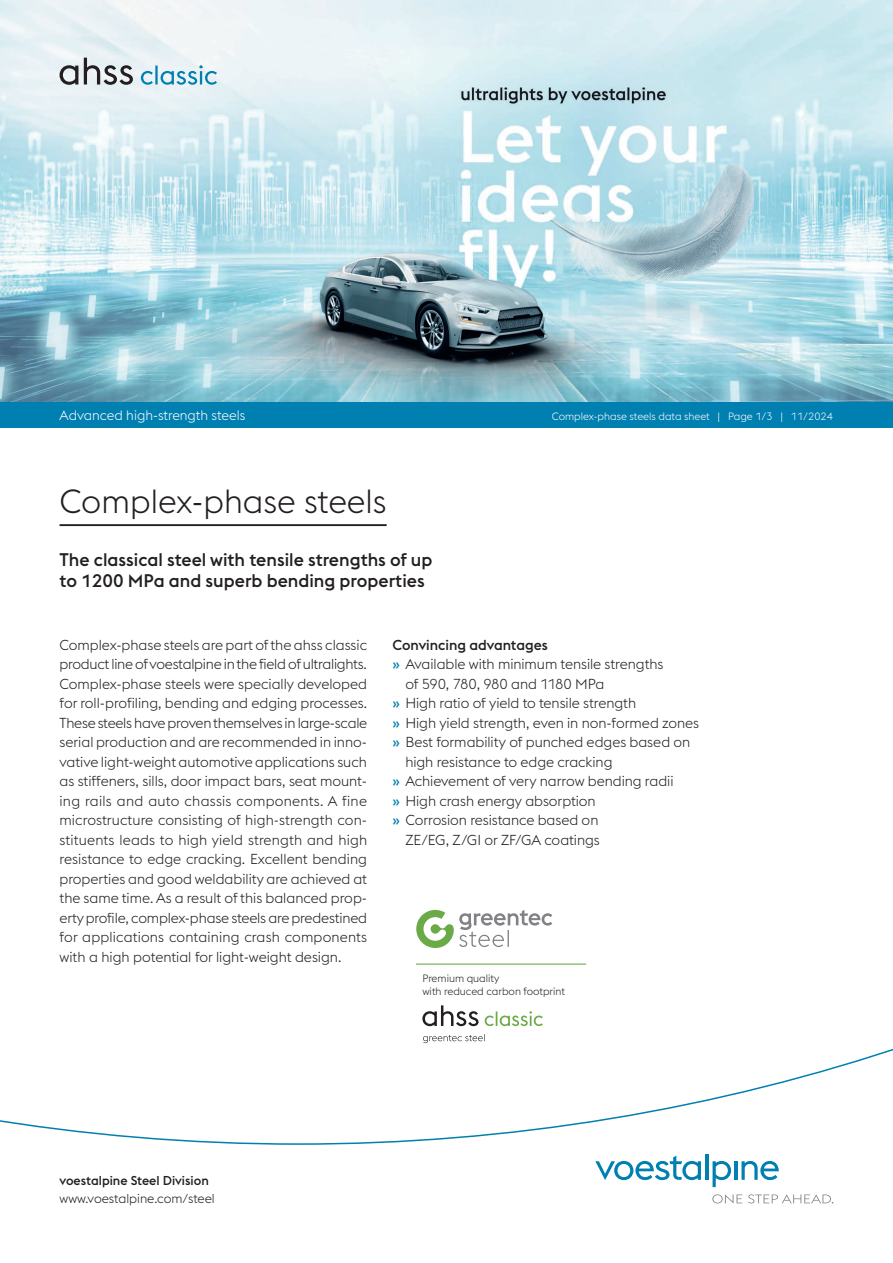
<style>
.page{position:relative;width:893px;height:1263px;background:#fff}
.page>*{position:absolute;margin:0;border:0;box-sizing:border-box;transform-origin:0 0}
.t1{font:300 33px "voestalpine";color:#231f20}
.t2{font:500 18px/21px "voestalpine";color:#231f20}
.t3{font:300 14.25px/19.5px "voestalpine";letter-spacing:-.005em;color:#231f20;text-align:justify}
.t4{font:500 14.25px "voestalpine";color:#231f20}
.t5{font:300 13.5px "voestalpine";color:#fff}
.t6{font:300 12.75px "voestalpine";color:#231f20}
.t7{font:500 12.75px "voestalpine";color:#231f20}
.t8{font:300 10.5px "voestalpine";color:#fff}
.t9{font:300 10.5px/13.5px "voestalpine";color:#231f20}
.s1{font-weight:500;color:#007fb1}
</style>
<div class="page">
<svg style="left:595px;top:1156px;width:106px;height:24px"></svg>
<hr style="left:705px;top:1154px;width:3px;height:26px;background:#007fb1">
<svg style="left:713px;top:1161px;width:18px;height:26px"></svg>
<hr style="left:734px;top:1161px;width:3px;height:19px;background:#007fb1">
<svg style="left:741px;top:1161px;width:38px;height:19px"></svg>
<svg style="left:712px;top:1194px;width:30px;height:9px"></svg>
<svg style="left:748px;top:1194px;width:85px;height:9px"></svg>
<svg style="left:416px;top:910px;width:136px;height:38px"></svg>
<hr style="left:416px;top:963px;width:170px;height:2px;background:#6baa47">
<svg style="left:485px;top:1011px;width:58px;height:15px"></svg>
<svg style="left:422px;top:1005px;width:57px;height:21px"></svg>
<svg style="left:423px;top:1034px;width:62px;height:8px"></svg>
<img style="left:0;top:0;width:893px;height:402px">
<svg style="left:0;top:1042px;width:893px;height:103px"></svg>
<hr style="left:60px;top:524px;width:327px;height:2px;background:#231f20">
<div style="left:0;top:402px;width:893px;height:25px;background:#007fb1"></div>
<svg style="left:141px;top:65px;width:76px;height:20px;background:#abd2e2"></svg>
<svg style="left:60px;top:58px;width:73px;height:27px;background:#adb2b4"></svg>
<p class="t5" style="left:60px;top:407px;width:187px">Advanced high-strength steels</p>
<p class="t8" style="left:552px;top:410px;width:283px">Complex-phase steels data sheet | Page 1/3 | 11/2024</p>
<h1 class="t1" style="left:60px;top:482px;width:329px">Complex-phase steels</h1>
<p class="t2" style="left:60px;top:549px;width:374px">The classical steel with tensile strengths of up to 1200 MPa and superb bending properties</p>
<p class="t3" style="left:60px;top:635px;width:309px">Complex-phase steels are part of the ahss classic product line of voestalpine in the field of ultralights.<br>Complex-phase steels were specially developed for roll-profiling, bending and edging processes.<br>These steels have proven themselves in large-scale serial production and are recommended in inno&shy;vative light-weight automotive applications such as stiffeners, sills, door impact bars, seat mount&shy;ing rails and auto chassis components. A fine microstructure consisting of high-strength con&shy;stituents leads to high yield strength and high resistance to edge cracking. Excellent bending properties and good weldability are achieved at the same time. As a result of this balanced prop&shy;erty profile, complex-phase steels are predestined for applications containing crash components with a high potential for light-weight design.</p>
<p class="t4" style="left:393px;top:636px;width:157px">Convincing advantages</p>
<p class="t3" style="left:393px;top:654px;width:272px"><span class="s1">»</span> Available with minimum tensile strengths</p>
<p class="t3" style="left:405px;top:674px;width:201px">of 590, 780, 980 and 1180 MPa</p>
<p class="t3" style="left:393px;top:693px;width:245px"><span class="s1">»</span> High ratio of yield to tensile strength</p>
<p class="t3" style="left:393px;top:713px;width:308px"><span class="s1">»</span> High yield strength, even in non-formed zones</p>
<p class="t3" style="left:393px;top:732px;width:299px"><span class="s1">»</span> Best formability of punched edges based on</p>
<p class="t3" style="left:405px;top:752px;width:209px">high resistance to edge cracking</p>
<p class="t3" style="left:393px;top:771px;width:282px"><span class="s1">»</span> Achievement of very narrow bending radii</p>
<p class="t3" style="left:393px;top:791px;width:205px"><span class="s1">»</span> High crash energy absorption</p>
<p class="t3" style="left:393px;top:810px;width:207px"><span class="s1">»</span> Corrosion resistance based on</p>
<p class="t3" style="left:405px;top:830px;width:196px">ZE/EG, Z/GI or ZF/GA coatings</p>
<p class="t7" style="left:60px;top:1173px;width:151px">voestalpine Steel Division</p>
<p class="t6" style="left:60px;top:1191px;width:157px">www.voestalpine.com/steel</p>
<p class="t9" style="left:422px;top:971px;width:144px">Premium quality<br>with reduced carbon footprint</p>
</div>
